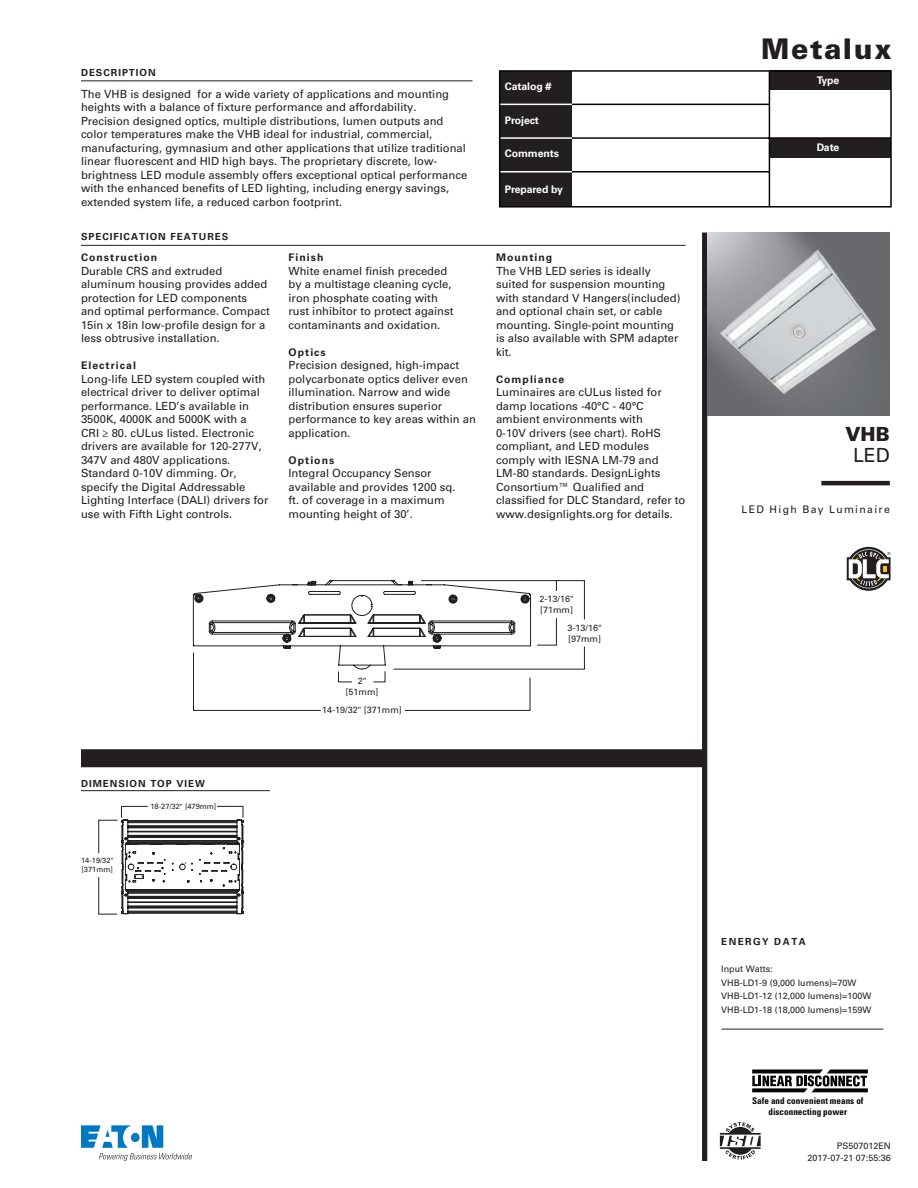
<style>
.page{position:relative;width:918px;height:1188px;background:#fff}
.page>*{position:absolute;margin:0;border:0;box-sizing:border-box;transform-origin:0 0}
.t1{font:900 28.5px "Univers LT Std";letter-spacing:.05em;color:#231f20}
.t2{font:900 19.5px "Univers LT Std";color:#231f20}
.t3{font:19.5px "Univers LT Std";color:#231f20}
.t4{font:11.25px/13.5px "Univers LT Std";color:#231f20}
.t5{font:700 10.5px "Univers LT Std";letter-spacing:.1em;color:#231f20}
.t6{font:700 10.5px "Univers LT Std";letter-spacing:-.01em;color:#fff}
.t7{font:10.5px "Univers LT Std";letter-spacing:.125em;color:#231f20}
.t8{font:700 9.75px "Univers LT Std";letter-spacing:.1em;color:#231f20}
.t9{font:700 9.75px "Univers LT Std";letter-spacing:.15em;color:#231f20}
.t10{font:700 condensed 9.15px/10.9px "Univers LT Std";color:#040503;text-align:center}
.t11{font:9px/13.5px "Univers LT Std";color:#231f20;text-align:right}
.t12{font:9px/10.8px "Univers LT Std";color:#211e1e}
.t13{font:7.5px/9px "Univers LT Std";color:#211e1e}
</style>
<div class="page">
<div style="left:702px;top:232px;width:5px;height:929px;background:#231f20"></div>
<div style="left:81px;top:749px;width:625px;height:18px;background:#231f20"></div>
<div style="left:500px;top:71px;width:72px;height:136px;background:#231f20"></div>
<div style="left:770px;top:71px;width:121px;height:19px;background:#231f20"></div>
<div style="left:770px;top:138px;width:121px;height:20px;background:#231f20"></div>
<hr style="left:572px;top:104px;width:198px;height:1px;background:#040503">
<hr style="left:500px;top:104px;width:72px;height:1px;background:#fff">
<hr style="left:572px;top:171px;width:198px;height:2px;background:#040503">
<hr style="left:500px;top:171px;width:72px;height:2px;background:#fff">
<hr style="left:769px;top:71px;width:1px;height:136px;background:#040503">
<hr style="left:572px;top:137px;width:319px;height:2px;background:#040503">
<hr style="left:500px;top:137px;width:72px;height:2px;background:#fff">
<div style="left:499px;top:70px;width:393px;height:138px;border:2px solid #040503"></div>
<hr style="left:81px;top:245px;width:605px;height:1px;background:#231f20">
<hr style="left:821px;top:481px;width:69px;height:4px;background:#231f20">
<hr style="left:81px;top:81px;width:391px;height:1px;background:#231f20">
<hr style="left:721px;top:1029px;width:162px;height:1px;background:#231f20">
<svg style="left:193px;top:580px;width:392px;height:131px"></svg>
<img style="left:707px;top:233px;width:182px;height:182px">
<svg style="left:752px;top:1070px;width:116px;height:22px"></svg>
<svg style="left:720px;top:1122px;width:41px;height:38px"></svg>
<svg style="left:81px;top:1125px;width:111px;height:36px"></svg>
<svg style="left:847px;top:547px;width:44px;height:44px"></svg>
<svg style="left:98px;top:806px;width:146px;height:109px"></svg>
<hr style="left:81px;top:790px;width:189px;height:1px;background:#231f20">
<p class="t8" style="left:81px;top:67px;width:76px">DESCRIPTION</p>
<p class="t4" style="left:81px;top:87px;width:388px">The VHB is designed for a wide variety of applications and mounting heights with a balance of fixture performance and affordability.<br>Precision designed optics, multiple distributions, lumen outputs and color temperatures make the VHB ideal for industrial, commercial, manufacturing, gymnasium and other applications that utilize traditional linear fluorescent and HID high bays. The proprietary discrete, low&shy;brightness LED module assembly offers exceptional optical performance with the enhanced benefits of LED lighting, including energy savings, extended system life, a reduced carbon footprint.</p>
<p class="t8" style="left:81px;top:231px;width:149px">SPECIFICATION FEATURES</p>
<p class="t5" style="left:81px;top:251px;width:78px">Construction</p>
<p class="t4" style="left:81px;top:264px;width:190px">Durable CRS and extruded aluminum housing provides added protection for LED components and optimal performance. Compact<br>15in x 18in low-profile design for a less obtrusive installation.</p>
<p class="t5" style="left:81px;top:359px;width:56px">Electrical</p>
<p class="t4" style="left:81px;top:372px;width:189px">Long-life LED system coupled with electrical driver to deliver optimal performance. LED’s available in 3500K, 4000K and 5000K with a<br>CRI ≥ 80. cULus listed. Electronic drivers are available for 120-277V, 347V and 480V applications.<br>Standard 0-10V dimming. Or, specify the Digital Addressable Lighting Interface (DALI) drivers for use with Fifth Light controls.</p>
<p class="t5" style="left:289px;top:251px;width:37px">Finish</p>
<p class="t4" style="left:289px;top:264px;width:167px">White enamel finish preceded by a multistage cleaning cycle, iron phosphate coating with rust inhibitor to protect against contaminants and oxidation.</p>
<p class="t5" style="left:289px;top:346px;width:39px">Optics</p>
<p class="t4" style="left:289px;top:358px;width:189px">Precision designed, high-impact polycarbonate optics deliver even illumination. Narrow and wide distribution ensures superior performance to key areas within an application.</p>
<p class="t5" style="left:289px;top:454px;width:47px">Options</p>
<p class="t4" style="left:289px;top:466px;width:168px">Integral Occupancy Sensor available and provides 1200 sq. ft. of coverage in a maximum mounting height of 30’.</p>
<p class="t6" style="left:505px;top:80px;width:48px">Catalog #</p>
<p class="t6" style="left:505px;top:114px;width:36px">Project</p>
<p class="t6" style="left:505px;top:148px;width:56px">Comments</p>
<p class="t6" style="left:505px;top:183px;width:60px">Prepared by</p>
<p class="t5" style="left:496px;top:251px;width:58px">Mounting</p>
<p class="t4" style="left:496px;top:264px;width:186px">The VHB LED series is ideally suited for suspension mounting with standard V Hangers(included) and optional chain set, or cable mounting. Single-point mounting is also available with SPM adapter kit.</p>
<p class="t5" style="left:496px;top:373px;width:70px">Compliance</p>
<p class="t4" style="left:496px;top:385px;width:191px">Luminaires are cULus listed for damp locations -40°C - 40°C ambient environments with<br>0-10V drivers (see chart). RoHS compliant, and LED modules comply with IESNA LM-79 and<br>LM-80 standards. DesignLights<br>Consortium™ Qualified and classified for DLC Standard, refer to www.designlights.org for details.</p>
<p class="t8" style="left:81px;top:778px;width:125px">DIMENSION TOP VIEW</p>
<p class="t13" style="left:81px;top:856px;width:34px">14-19/32" [371mm]</p>
<p class="t13" style="left:150px;top:801px;width:67px">18-27/32" [479mm]</p>
<p class="t12" style="left:346px;top:676px;width:34px;text-align:center">2" [51mm]</p>
<p class="t12" style="left:322px;top:704px;width:81px">14-19/32" [371mm]</p>
<p class="t12" style="left:540px;top:594px;width:36px">2-13/16" [71mm]</p>
<p class="t12" style="left:568px;top:622px;width:36px">3-13/16" [97mm]</p>
<h1 class="t1" style="left:761px;top:31px;width:132px">Metalux</h1>
<p class="t6" style="left:817px;top:74px;width:24px">Type</p>
<p class="t6" style="left:817px;top:142px;width:24px">Date</p>
<h2 class="t2" style="left:845px;top:422px;width:46px">VHB</h2>
<h2 class="t3" style="left:853px;top:444px;width:38px">LED</h2>
<p class="t7" style="left:742px;top:503px;width:150px">LED High Bay Luminaire</p>
<p class="t9" style="left:721px;top:936px;width:86px">ENERGY DATA</p>
<p class="t11" style="left:721px;top:962px;width:152px;text-align:left">Input Watts:<br>VHB-LD1-9 (9,000 lumens)=70W<br>VHB-LD1-12 (12,000 lumens)=100W<br>VHB-LD1-18 (18,000 lumens)=159W</p>
<p class="t10" style="left:752px;top:1095px;width:113px">Safe and convenient means of disconnecting power</p>
<p class="t11" style="left:807px;top:1140px;width:85px;line-height:12px">PS507012EN<br>2017-07-21 07:55:36</p>
</div>
